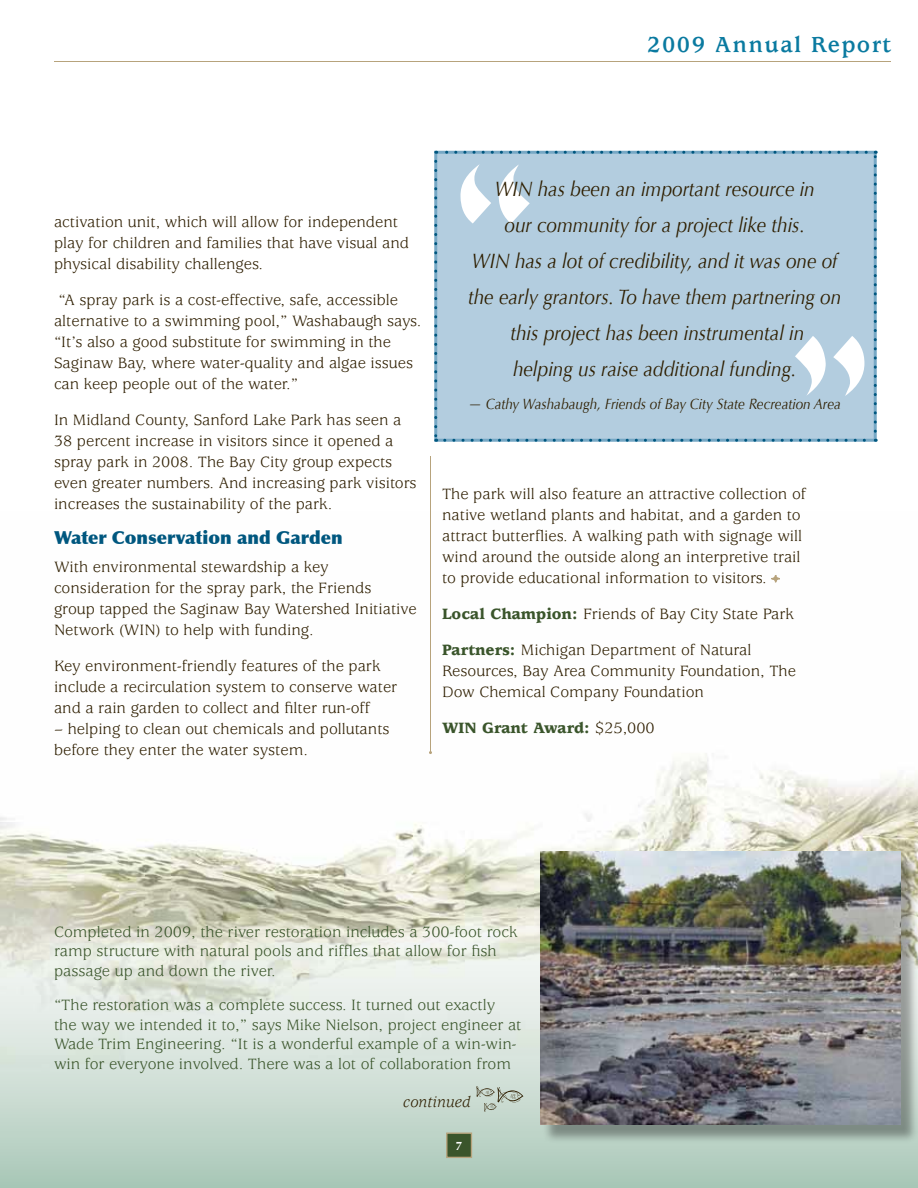
<style>
.page{position:relative;width:918px;height:1188px;background:#fff}
.page>*{position:absolute;margin:0;border:0;box-sizing:border-box;transform-origin:0 0}
.t1{font:700 24px "Usherwood";letter-spacing:.06em;color:#0a7aa0}
.t2{font:italic 21px/36px "Optima";color:#2e1e00;text-align:center;scale:.9 1}
.t3{font:900 18px "Optima";color:#00577f}
.t4{font:16.5px/21px "Usherwood";color:#2e1e00}
.t5{font:16.5px/19.5px "Usherwood";color:#3a552b}
.t6{font:900 16.5px "Usherwood";color:#3a552b}
.t7{font:italic 16.5px "Usherwood";color:#2e1e00}
.t8{font:italic 15px "Optima";color:#2e1e00;scale:.9 1}
.t9{font:700 12px "Optima";color:#fff}
.s1{font-weight:900;color:#3a552b}
.s2{font-weight:400;color:#2e1e00}
</style>
<div class="page">
<div style="left:0;top:819px;width:918px;height:369px;background:#b2cdbf"></div>
<img style="left:0;top:753px;width:918px;height:381px">
<div style="left:446px;top:1133px;width:26px;height:25px;background:#3a552b;border:1px solid #b7a37c"></div>
<svg style="left:772px;top:575px;width:8px;height:7px"></svg>
<div style="left:771px;top:574px;width:9px;height:9px;border:1px solid #b7a37c;border-radius:50%"></div>
<hr style="left:430px;top:456px;width:1px;height:297px;background:#b7a37c">
<div style="left:434px;top:151px;width:443px;height:291px;background:#b3cddf;border:3px solid #77a8c5"></div>
<svg style="left:434px;top:161px;width:3px;height:281px"></svg>
<svg style="left:445px;top:439px;width:431px;height:3px"></svg>
<svg style="left:874px;top:151px;width:3px;height:280px"></svg>
<svg style="left:436px;top:151px;width:430px;height:3px"></svg>
<svg style="left:460px;top:164px;width:70px;height:60px"></svg>
<svg style="left:795px;top:336px;width:69px;height:60px"></svg>
<div style="left:542px;top:853px;width:376px;height:291px;background:#000;opacity:.35"></div>
<img style="left:540px;top:851px;width:361px;height:274px">
<svg style="left:476px;top:1086px;width:47px;height:26px"></svg>
<hr style="left:54px;top:61px;width:837px;height:1px;background:#b7a37c">
<h1 class="t1" style="left:647px;top:32px;width:245px">2009 Annual Report</h1>
<p class="t4" style="left:54px;top:212px;width:357px">activation unit, which will allow for independent play for children and families that have visual and physical disability challenges.</p>
<p class="t4" style="left:54px;top:290px;width:369px">“A spray park is a cost-effective, safe, accessible alternative to a swimming pool,” Washabaugh says. “It’s also a good substitute for swimming in the Saginaw Bay, where water-quality and algae issues can keep people out of the water.”</p>
<p class="t4" style="left:54px;top:410px;width:364px">In Midland County, Sanford Lake Park has seen a 38 percent increase in visitors since it opened a spray park in 2008. The Bay City group expects even greater numbers. And increasing park visitors increases the sustainability of the park.</p>
<p class="t3" style="left:54px;top:527px;width:290px">Water Conservation and Garden</p>
<p class="t4" style="left:54px;top:557px;width:364px">With environmental stewardship a key consideration for the spray park, the Friends<br>group tapped the Saginaw Bay Watershed Initiative Network (WIN) to help with funding.</p>
<p class="t4" style="left:54px;top:656px;width:345px">Key environment-friendly features of the park include a recirculation system to conserve water and a rain garden to collect and filter run-off</p>
<p class="t4" style="left:54px;top:719px;width:337px">– helping to clean out chemicals and pollutants before they enter the water system.</p>
<p class="t2" style="left:468px;top:171px;width:416px">WIN has been an important resource in<br>our community for a project like this.<br>WIN has a lot of credibility, and it was one of the early grantors. To have them partnering on this project has been instrumental in<br>helping us raise additional funding.</p>
<p class="t8" style="left:469px;top:396px;width:415px">— Cathy Washabaugh, Friends of Bay City State Recreation Area</p>
<p class="t4" style="left:442px;top:484px;width:365px">The park will also feature an attractive collection of native wetland plants and habitat, and a garden to attract butterflies. A walking path with signage will wind around the outside along an interpretive trail to provide educational information to visitors.</p>
<p class="t4" style="left:442px;top:596px;width:354px;line-height:36px"><span class="s1">Local Champion:</span> Friends of Bay City State Park<br><span class="s1">Partners:</span> Michigan Department of Natural</p>
<p class="t4" style="left:442px;top:661px;width:355px">Resources, Bay Area Community Foundation, The<br>Dow Chemical Company Foundation</p>
<p class="t6" style="left:442px;top:719px;width:214px">WIN Grant Award: <span class="s2">$25,000</span></p>
<p class="t5" style="left:54px;top:923px;width:465px">Completed in 2009, the river restoration includes a 300-foot rock ramp structure with natural pools and riffles that allow for fish passage up and down the river.</p>
<p class="t5" style="left:54px;top:996px;width:469px">“The restoration was a complete success. It turned out exactly the way we intended it to,” says Mike Nielson, project engineer at Wade Trim Engineering. “It is a wonderful example of a win-win&shy;win for everyone involved. There was a lot of collaboration from</p>
<p class="t7" style="left:403px;top:1093px;width:68px">continued</p>
<p class="t9" style="left:456px;top:1139px;width:8px">7</p>
</div>
